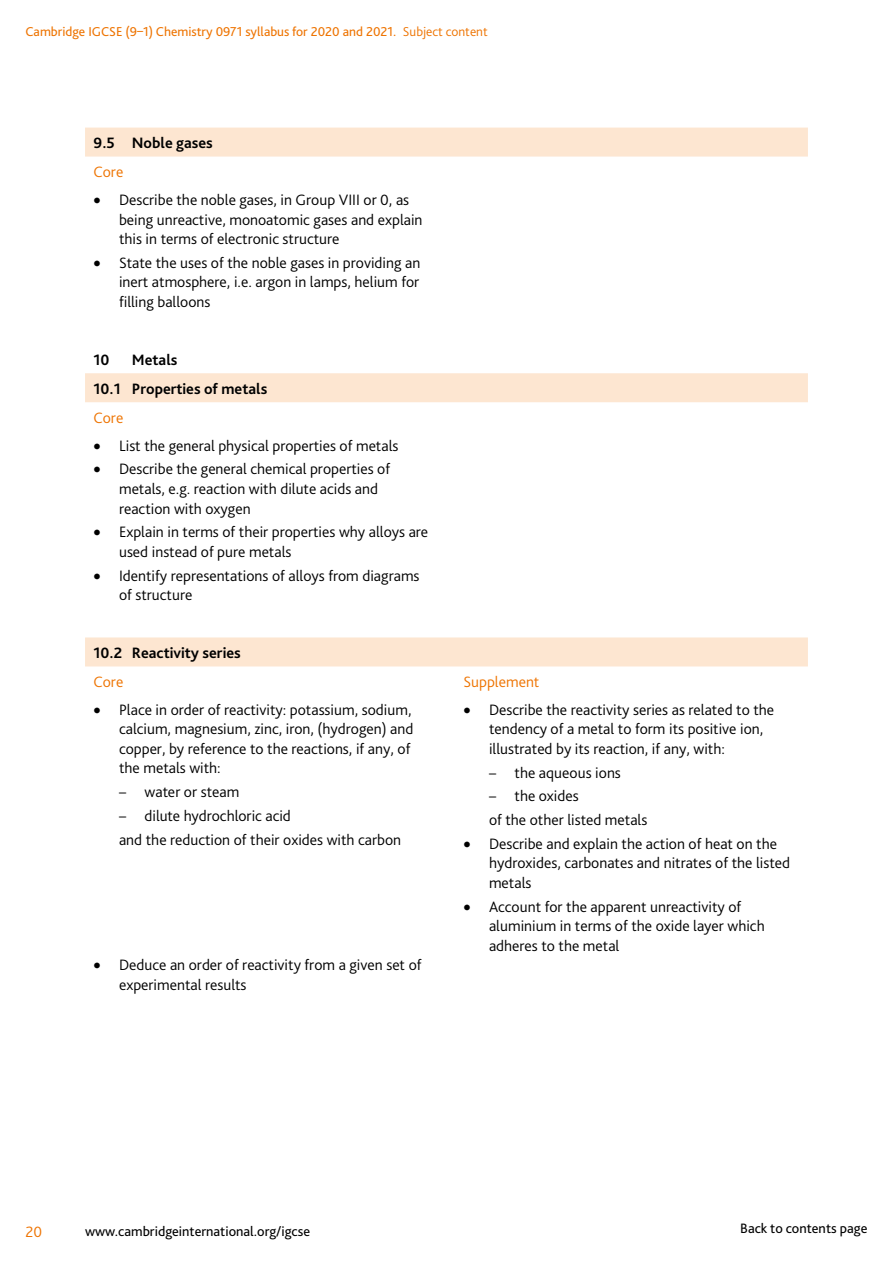
<style>
.page{position:relative;width:893px;height:1263px;background:#fff}
.page>*{position:absolute;margin:0;border:0;box-sizing:border-box;transform-origin:0 0}
.t1{font:300 15.75px/19.5px "Bliss Pro";color:#000}
.t2{font:700 15.75px/29px "Bliss Pro";color:#000}
.t3{font:300 15.75px "Bliss Pro";color:#ee7402}
.t4{font:14.25px "Bliss Pro";color:#000}
.t5{font:13.5px "Bliss Pro";color:#ee7402}
.s1{font-weight:300}
</style>
<div class="page">
<svg style="left:85px;top:128px;width:723px;height:538px"></svg>
<p class="t5" style="left:26px;top:23px;width:464px">Cambridge IGCSE (9–1) Chemistry 0971 syllabus for 2020 and 2021. <span class="s1">Subject content</span></p>
<p class="t2" style="left:94px;top:128px;width:121px">9.5 Noble gases</p>
<p class="t3" style="left:94px;top:162px;width:31px">Core</p>
<p class="t1" style="left:119px;top:190px;width:305px;text-indent:-26px">• Describe the noble gases, in Group VIII or 0, as being unreactive, monoatomic gases and explain this in terms of electronic structure</p>
<p class="t1" style="left:119px;top:253px;width:303px;text-align:justify;text-indent:-26px">• State the uses of the noble gases in providing an inert atmosphere, i.e. argon in lamps, helium for filling balloons</p>
<p class="t2" style="left:94px;top:345px;width:175px;text-indent:38px">Metals<br>10.1 Properties of metals</p>
<p class="t3" style="left:94px;top:408px;width:31px">Core</p>
<p class="t1" style="left:94px;top:436px;width:306px">• List the general physical properties of metals</p>
<p class="t1" style="left:119px;top:459px;width:273px;text-indent:-26px">• Describe the general chemical properties of metals, e.g. reaction with dilute acids and reaction with oxygen</p>
<p class="t1" style="left:119px;top:522px;width:311px;text-indent:-26px">• Explain in terms of their properties why alloys are used instead of pure metals</p>
<p class="t1" style="left:119px;top:565px;width:302px;text-indent:-26px">• Identify representations of alloys from diagrams of structure</p>
<p class="t2" style="left:94px;top:345px;width:18px">10</p>
<p class="t2" style="left:94px;top:638px;width:149px">10.2 Reactivity series</p>
<p class="t3" style="left:94px;top:672px;width:31px">Core</p>
<p class="t1" style="left:119px;top:700px;width:296px;text-indent:-26px">• Place in order of reactivity: potassium, sodium, calcium, magnesium, zinc, iron, (hydrogen) and copper, by reference to the reactions, if any, of the metals with:</p>
<p class="t1" style="left:119px;top:782px;width:122px">– water or steam</p>
<p class="t1" style="left:119px;top:804px;width:284px;line-height:23.7px">– dilute hydrochloric acid<br>and the reduction of their oxides with carbon</p>
<p class="t1" style="left:119px;top:955px;width:304px;text-indent:-26px">• Deduce an order of reactivity from a given set of experimental results</p>
<p class="t3" style="left:463px;top:672px;width:77px">Supplement</p>
<p class="t1" style="left:489px;top:700px;width:287px;text-indent:-26px">• Describe the reactivity series as related to the tendency of a metal to form its positive ion, illustrated by its reaction, if any, with:</p>
<p class="t1" style="left:489px;top:763px;width:133px">– the aqueous ions</p>
<p class="t1" style="left:489px;top:784px;width:160px;line-height:23.7px">– the oxides<br>of the other listed metals</p>
<p class="t1" style="left:489px;top:834px;width:303px;text-indent:-26px">• Describe and explain the action of heat on the hydroxides, carbonates and nitrates of the listed metals</p>
<p class="t1" style="left:489px;top:897px;width:277px;text-indent:-26px">• Account for the apparent unreactivity of aluminium in terms of the oxide layer which adheres to the metal</p>
<p class="t3" style="left:26px;top:1222px;width:18px">20</p>
<p class="t4" style="left:85px;top:1222px;width:227px">www.cambridgeinternational.org/igcse</p>
<p class="t4" style="left:740px;top:1219px;width:129px">Back to contents page</p>
</div>
